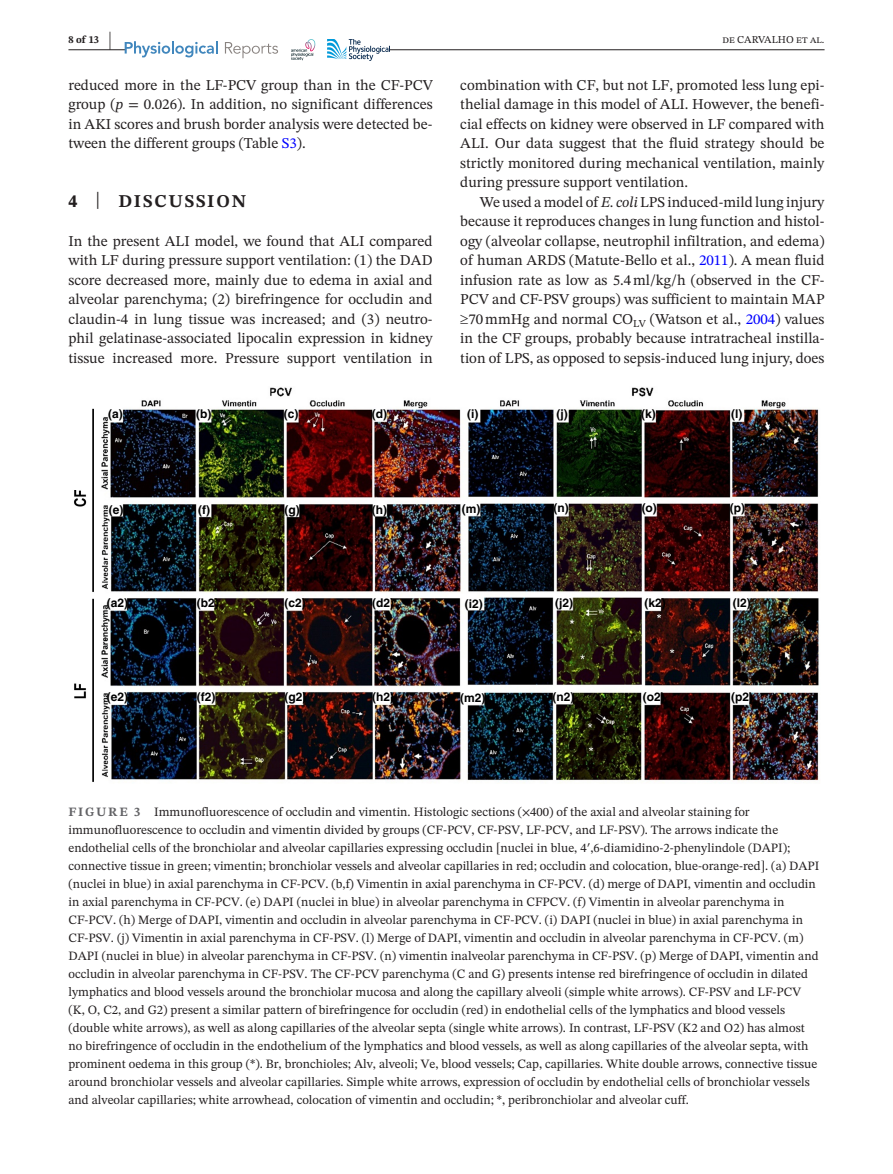
<style>
.page{position:relative;width:893px;height:1174px;background:#fff}
.page>*{position:absolute;margin:0;border:0;box-sizing:border-box;transform-origin:0 0}
.t1{font:700 18px "STIX Two Text";letter-spacing:.1em;color:#231f20}
.t2{font:15px/19.5px "STIX Two Text";color:#231f20;text-align:justify}
.t3{font:12.75px/18px "STIX Two Text";color:#231f20}
.t4{font:700 12px "Helvetica";color:#000}
.t5{font:10.5px "STIX Two Text";color:#231f20}
.t6{font:700 10.5px "STIX Two Text";color:#231f20}
.s1{font-size:21px}
.s2{font-style:italic}
.s3{font-family:"STIX"}
.s4{color:#00f}
.s5{font-weight:400;font-size:23.7px}
.s6{font-weight:700;color:#636366}
</style>
<div class="page">
<hr style="left:68px;top:49px;width:756px;height:1px;background:#231f20">
<div style="left:125px;top:39px;width:264px;height:21px;background:#fff"></div>
<svg style="left:291px;top:39px;width:24px;height:21px"></svg>
<img style="left:328px;top:39px;width:61px;height:21px">
<svg style="left:125px;top:41px;width:93px;height:16px"></svg>
<svg style="left:225px;top:42px;width:53px;height:16px"></svg>
<img style="left:74px;top:387px;width:745px;height:395px">
<p class="t6" style="left:68px;top:32px;width:44px">8 of 13 <span class="s1">|</span></p>
<p class="t5" style="left:722px;top:32px;width:104px">de CARVALHO et al.</p>
<p class="t2" style="left:68px;top:75px;width:366px">reduced more in the LF-PCV group than in the CF-PCV group (<span class="s2">p</span> <span class="s3">=</span> 0.026). In addition, no significant differences in AKI scores and brush border analysis were detected be&shy;tween the different groups (Table <span class="s4">S3</span>).</p>
<p class="t2" style="left:460px;top:75px;width:366px">combination with CF, but not LF, promoted less lung epi&shy;thelial damage in this model of ALI. However, the benefi&shy;cial effects on kidney were observed in LF compared with ALI. Our data suggest that the fluid strategy should be strictly monitored during mechanical ventilation, mainly during pressure support ventilation.</p>
<p class="t2" style="left:460px;top:192px;width:366px;text-indent:20px">We used a model of <span class="s2">E. coli</span> LPS induced-mild lung injury because it reproduces changes in lung function and histol&shy;ogy (alveolar collapse, neutrophil infiltration, and edema) of human ARDS (Matute-Bello et al., <span class="s4">2011</span>). A mean fluid infusion rate as low as 5.4ml/kg/h (observed in the CF-PCV and CF-PSV groups) was sufficient to maintain MAP ≥70mmHg and normal CO<sub>LV</sub> (Watson et al., <span class="s4">2004</span>) values in the CF groups, probably because intratracheal instilla&shy;tion of LPS, as opposed to sepsis-induced lung injury, does</p>
<h1 class="t1" style="left:68px;top:188px;width:179px">4 <span class="s5">|</span> DISCUSSION</h1>
<p class="t2" style="left:68px;top:231px;width:366px">In the present ALI model, we found that ALI compared with LF during pressure support ventilation: (1) the DAD score decreased more, mainly due to edema in axial and alveolar parenchyma; (2) birefringence for occludin and claudin-4 in lung tissue was increased; and (3) neutro&shy;phil gelatinase-associated lipocalin expression in kidney tissue increased more. Pressure support ventilation in</p>
<p class="t4" style="left:108px;top:407px;width:16px">(a)</p>
<p class="t4" style="left:196px;top:407px;width:17px">(b)</p>
<p class="t4" style="left:284px;top:407px;width:16px">(c)</p>
<p class="t4" style="left:372px;top:407px;width:17px">(d)</p>
<p class="t4" style="left:467px;top:407px;width:13px">(i)</p>
<p class="t4" style="left:556px;top:407px;width:13px">(j)</p>
<p class="t4" style="left:641px;top:407px;width:16px">(k)</p>
<p class="t4" style="left:731px;top:407px;width:13px">(l)</p>
<p class="t4" style="left:109px;top:502px;width:16px">(e)</p>
<p class="t4" style="left:198px;top:502px;width:13px">(f)</p>
<p class="t4" style="left:284px;top:502px;width:17px">(g)</p>
<p class="t4" style="left:372px;top:502px;width:17px">(h)</p>
<p class="t4" style="left:462px;top:501px;width:20px">(m)</p>
<p class="t4" style="left:553px;top:500px;width:17px">(n)</p>
<p class="t4" style="left:642px;top:501px;width:17px">(o)</p>
<p class="t4" style="left:730px;top:501px;width:17px">(p)</p>
<p class="t4" style="left:107px;top:595px;width:23px">(a2)</p>
<p class="t4" style="left:197px;top:595px;width:23px">(b2)</p>
<p class="t4" style="left:284px;top:595px;width:23px">(c2)</p>
<p class="t4" style="left:372px;top:595px;width:23px">(d2)</p>
<p class="t4" style="left:465px;top:596px;width:19px">(i2)</p>
<p class="t4" style="left:555px;top:595px;width:19px">(j2)</p>
<p class="t4" style="left:645px;top:595px;width:23px">(k2)</p>
<p class="t4" style="left:733px;top:595px;width:19px">(l2)</p>
<p class="t4" style="left:107px;top:689px;width:23px">(e2)</p>
<p class="t4" style="left:197px;top:689px;width:20px">(f2)</p>
<p class="t4" style="left:284px;top:689px;width:23px">(g2)</p>
<p class="t4" style="left:372px;top:689px;width:23px">(h2)</p>
<p class="t4" style="left:460px;top:690px;width:27px">(m2)</p>
<p class="t4" style="left:552px;top:689px;width:23px">(n2)</p>
<p class="t4" style="left:643px;top:689px;width:23px">(o2)</p>
<p class="t4" style="left:731px;top:689px;width:23px">(p2)</p>
<p class="t3" style="left:68px;top:802px;width:752px"><span class="s6">FIGURE 3</span> Immunofluorescence of occludin and vimentin. Histologic sections (<span class="s3">×</span>400) of the axial and alveolar staining for immunofluorescence to occludin and vimentin divided by groups (CF-PCV, CF-PSV, LF-PCV, and LF-PSV). The arrows indicate the endothelial cells of the bronchiolar and alveolar capillaries expressing occludin [nuclei in blue, 4′,6-diamidino-2-phenylindole (DAPI); connective tissue in green; vimentin; bronchiolar vessels and alveolar capillaries in red; occludin and colocation, blue-orange-red]. (a) DAPI (nuclei in blue) in axial parenchyma in CF-PCV. (b,f) Vimentin in axial parenchyma in CF-PCV. (d) merge of DAPI, vimentin and occludin in axial parenchyma in CF-PCV. (e) DAPI (nuclei in blue) in alveolar parenchyma in CFPCV. (f) Vimentin in alveolar parenchyma in CF-PCV. (h) Merge of DAPI, vimentin and occludin in alveolar parenchyma in CF-PCV. (i) DAPI (nuclei in blue) in axial parenchyma in CF-PSV. (j) Vimentin in axial parenchyma in CF-PSV. (l) Merge of DAPI, vimentin and occludin in alveolar parenchyma in CF-PCV. (m)<br>DAPI (nuclei in blue) in alveolar parenchyma in CF-PSV. (n) vimentin inalveolar parenchyma in CF-PSV. (p) Merge of DAPI, vimentin and occludin in alveolar parenchyma in CF-PSV. The CF-PCV parenchyma (C and G) presents intense red birefringence of occludin in dilated lymphatics and blood vessels around the bronchiolar mucosa and along the capillary alveoli (simple white arrows). CF-PSV and LF-PCV (K, O, C2, and G2) present a similar pattern of birefringence for occludin (red) in endothelial cells of the lymphatics and blood vessels (double white arrows), as well as along capillaries of the alveolar septa (single white arrows). In contrast, LF-PSV (K2 and O2) has almost no birefringence of occludin in the endothelium of the lymphatics and blood vessels, as well as along capillaries of the alveolar septa, with prominent oedema in this group (*). Br, bronchioles; Alv, alveoli; Ve, blood vessels; Cap, capillaries. White double arrows, connective tissue around bronchiolar vessels and alveolar capillaries. Simple white arrows, expression of occludin by endothelial cells of bronchiolar vessels and alveolar capillaries; white arrowhead, colocation of vimentin and occludin; *, peribronchiolar and alveolar cuff.</p>
</div>
